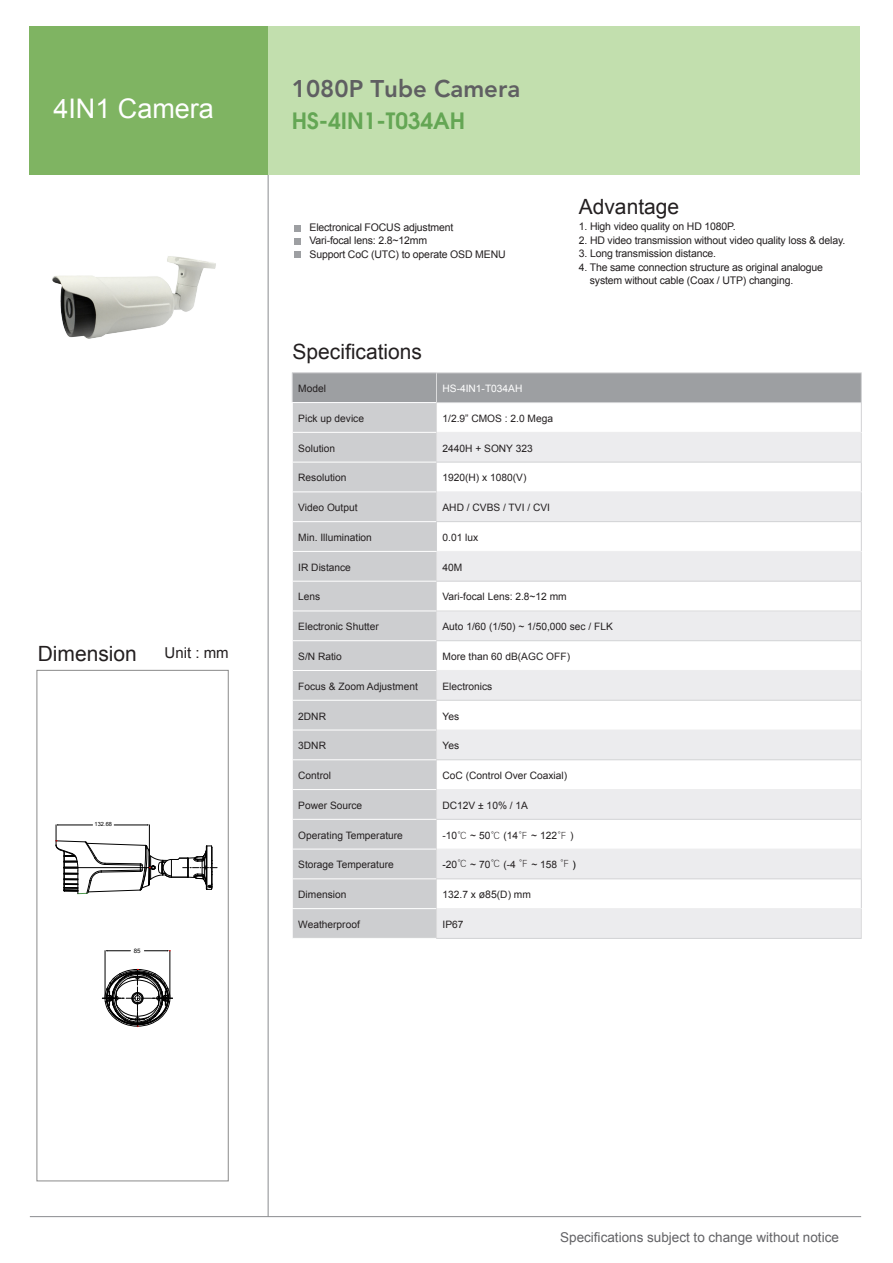
<style>
.page{position:relative;width:893px;height:1263px;background:#fff}
.page>*{position:absolute;margin:0;border:0;box-sizing:border-box;transform-origin:0 0}
.t1{font:27px "Arial";color:#fff}
.t2{font:800 24px "Avenir";color:#5f5f62}
.t3{font:600 22.5px "Avant Garde";color:#64a654}
.t4{font:21px "Arial";color:#231f20}
.t5{font:15px "Arial";color:#231f20}
.t6{font:13.5px "Arial";color:#636366}
.t7{font:10.5px/13.5px "Arial";letter-spacing:-.015em;color:#231f20}
.t8{font:10.2px "Arial";color:#231f20}
.t9{font:10.2px "Arial";color:#fff}
.t10{font:6.15px "Arial";color:#000}
.t11{font:5.7px "Arial";color:#000}
.s1{font-family:"DF Li Hei Lt WIN BF"}
.s2{color:#000}
.s3{font-size:10.5px}
</style>
<div class="page">
<hr style="left:268px;top:175px;width:1px;height:1042px;background:#8a8c8f">
<hr style="left:30px;top:1216px;width:831px;height:1px;background:#8a8c8f">
<div style="left:29px;top:27px;width:242px;height:148px;background:#7fb462"></div>
<div style="left:268px;top:27px;width:592px;height:148px;background:#c2dfae"></div>
<div style="left:293px;top:582px;width:143px;height:326px;background:#cdced0"></div>
<div style="left:437px;top:610px;width:424px;height:328px;background:#ececee"></div>
<svg style="left:437px;top:641px;width:424px;height:267px"></svg>
<div style="left:292px;top:909px;width:144px;height:29px;background:#cdced0"></div>
<hr style="left:292px;top:372px;width:144px;height:1px;background:#d1d2d4">
<svg style="left:292px;top:909px;width:1px;height:29px"></svg>
<hr style="left:293px;top:611px;width:143px;height:1px;background:#fff">
<hr style="left:293px;top:640px;width:143px;height:1px;background:#fff">
<hr style="left:293px;top:670px;width:143px;height:1px;background:#fff">
<hr style="left:293px;top:700px;width:143px;height:1px;background:#fff">
<hr style="left:293px;top:759px;width:143px;height:1px;background:#fff">
<hr style="left:293px;top:730px;width:143px;height:1px;background:#fff">
<hr style="left:293px;top:789px;width:143px;height:1px;background:#fff">
<hr style="left:293px;top:819px;width:143px;height:1px;background:#fff">
<hr style="left:293px;top:849px;width:143px;height:1px;background:#fff">
<hr style="left:293px;top:878px;width:143px;height:1px;background:#fff">
<hr style="left:436px;top:372px;width:426px;height:1px;background:#dcdcdd">
<hr style="left:861px;top:611px;width:1px;height:30px;background:#dcdcdd">
<svg style="left:861px;top:641px;width:1px;height:29px"></svg>
<hr style="left:861px;top:700px;width:1px;height:30px;background:#dcdcdd">
<svg style="left:861px;top:760px;width:1px;height:29px"></svg>
<hr style="left:861px;top:789px;width:1px;height:30px;background:#dcdcdd">
<hr style="left:861px;top:819px;width:1px;height:30px;background:#dcdcdd">
<hr style="left:861px;top:670px;width:1px;height:30px;background:#dcdcdd">
<hr style="left:436px;top:730px;width:1px;height:30px;background:#dcdcdd">
<hr style="left:437px;top:730px;width:424px;height:1px;background:#ededee">
<hr style="left:861px;top:730px;width:1px;height:30px;background:#dcdcdd">
<hr style="left:437px;top:759px;width:424px;height:1px;background:#d1d2d4">
<hr style="left:436px;top:670px;width:1px;height:30px;background:#dcdcdd">
<svg style="left:436px;top:641px;width:1px;height:29px"></svg>
<hr style="left:436px;top:611px;width:1px;height:30px;background:#dcdcdd">
<hr style="left:437px;top:640px;width:424px;height:1px;background:#d1d2d4">
<svg style="left:861px;top:849px;width:1px;height:89px"></svg>
<hr style="left:436px;top:581px;width:1px;height:30px;background:#dcdcdd">
<hr style="left:437px;top:581px;width:425px;height:1px;background:#d1d2d4">
<hr style="left:861px;top:581px;width:1px;height:30px;background:#d1d2d4">
<hr style="left:436px;top:700px;width:1px;height:30px;background:#dcdcdd">
<svg style="left:436px;top:760px;width:1px;height:29px"></svg>
<hr style="left:436px;top:819px;width:1px;height:30px;background:#dcdcdd">
<hr style="left:436px;top:879px;width:1px;height:30px;background:#dcdcdd">
<hr style="left:437px;top:700px;width:424px;height:1px;background:#d1d2d4">
<hr style="left:436px;top:789px;width:1px;height:30px;background:#dcdcdd">
<hr style="left:437px;top:819px;width:424px;height:1px;background:#d1d2d4">
<hr style="left:436px;top:849px;width:1px;height:30px;background:#dcdcdd">
<hr style="left:437px;top:878px;width:425px;height:1px;background:#d1d2d4">
<svg style="left:436px;top:909px;width:1px;height:29px"></svg>
<hr style="left:436px;top:938px;width:426px;height:1px;background:#d1d2d4">
<hr style="left:437px;top:670px;width:424px;height:1px;background:#ededee">
<hr style="left:436px;top:611px;width:426px;height:1px;background:#dcdcdd">
<hr style="left:437px;top:789px;width:424px;height:1px;background:#ededee">
<hr style="left:437px;top:849px;width:424px;height:1px;background:#ededee">
<hr style="left:437px;top:908px;width:425px;height:1px;background:#ededee">
<svg style="left:292px;top:373px;width:570px;height:208px"></svg>
<hr style="left:436px;top:521px;width:426px;height:1px;background:#d1d2d4">
<div style="left:294px;top:251px;width:7px;height:7px;background:#9d9fa2"></div>
<div style="left:294px;top:238px;width:7px;height:7px;background:#9d9fa2"></div>
<div style="left:294px;top:225px;width:7px;height:6px;background:#9d9fa2"></div>
<img style="left:52px;top:256px;width:164px;height:83px">
<hr style="left:105px;top:951px;width:1px;height:47px;background:#000">
<hr style="left:170px;top:951px;width:1px;height:47px;background:#000">
<svg style="left:102px;top:969px;width:71px;height:58px"></svg>
<svg style="left:106px;top:950px;width:24px;height:1px"></svg>
<svg style="left:144px;top:950px;width:26px;height:1px"></svg>
<svg style="left:56px;top:824px;width:161px;height:70px"></svg>
<h1 class="t1" style="left:53px;top:91px;width:162px">4IN1 Camera</h1>
<h3 class="t4" style="left:38px;top:640px;width:101px">Dimension</h3>
<h3 class="t5" style="left:165px;top:643px;width:66px">Unit : mm</h3>
<p class="t11" style="left:95px;top:821px;width:19px">132.68</p>
<p class="t10" style="left:134px;top:946px;width:8px">85</p>
<h2 class="t2" style="left:292px;top:74px;width:230px">1080P Tube Camera</h2>
<h3 class="t3" style="left:292px;top:105px;width:175px">HS-4IN1-T034AH</h3>
<p class="t7" style="left:309px;top:221px;width:198px">Electronical FOCUS adjustment<br>Vari-focal lens: 2.8~12mm<br>Support CoC (UTC) to operate OSD MENU</p>
<h3 class="t4" style="left:293px;top:338px;width:131px">Specifications</h3>
<h3 class="t4" style="left:579px;top:193px;width:102px">Advantage</h3>
<p class="t7" style="left:579px;top:220px;width:158px">1. High video quality on HD 1080P.</p>
<p class="t7" style="left:579px;top:234px;width:268px">2. HD video transmission without video quality loss &amp; delay.</p>
<p class="t7" style="left:579px;top:247px;width:139px">3. Long transmission distance.</p>
<p class="t7" style="left:590px;top:261px;width:235px;text-indent:-11px">4. The same connection structure as original analogue system without cable (Coax / UTP) changing.</p>
<p class="t8" style="left:298px;top:382px;width:29px">Model</p>
<p class="t9" style="left:442px;top:382px;width:81px">HS-4IN1-T034AH</p>
<p class="t8" style="left:298px;top:412px;width:67px">Pick up device</p>
<p class="t8" style="left:442px;top:412px;width:112px">1/2.9” CMOS : 2.0 Mega</p>
<p class="t8" style="left:298px;top:441px;width:38px">Solution</p>
<p class="t8" style="left:442px;top:441px;width:92px">2440H + SONY 323</p>
<p class="t8" style="left:298px;top:471px;width:50px">Resolution</p>
<p class="t8" style="left:442px;top:471px;width:85px">1920(H) x 1080(V)</p>
<p class="t8" style="left:298px;top:501px;width:61px">Video Output</p>
<p class="t8" style="left:442px;top:501px;width:109px">AHD / CVBS / TVI / CVI</p>
<p class="t8" style="left:298px;top:531px;width:75px">Min. Illumination</p>
<p class="t8" style="left:442px;top:531px;width:37px">0.01 lux</p>
<p class="t8" style="left:298px;top:560px;width:54px">IR Distance</p>
<p class="t8" style="left:442px;top:560px;width:21px">40M</p>
<p class="t8" style="left:298px;top:590px;width:24px">Lens</p>
<p class="t8" style="left:442px;top:590px;width:126px">Vari-focal Lens: 2.8~12 mm</p>
<p class="t8" style="left:298px;top:620px;width:82px">Electronic Shutter</p>
<p class="t8" style="left:442px;top:620px;width:172px">Auto 1/60 (1/50) ~ 1/50,000 sec / FLK</p>
<p class="t8" style="left:298px;top:650px;width:45px">S/N Ratio</p>
<p class="t8" style="left:442px;top:650px;width:129px">More than 60 dB(AGC OFF)</p>
<p class="t8" style="left:298px;top:679px;width:121px">Focus &amp; Zoom Adjustment</p>
<p class="t8" style="left:442px;top:679px;width:51px">Electronics</p>
<p class="t8" style="left:298px;top:709px;width:29px">2DNR</p>
<p class="t8" style="left:442px;top:709px;width:18px">Yes</p>
<p class="t8" style="left:298px;top:739px;width:29px">3DNR</p>
<p class="t8" style="left:442px;top:739px;width:18px">Yes</p>
<p class="t8" style="left:298px;top:769px;width:34px">Control</p>
<p class="t8" style="left:442px;top:769px;width:126px">CoC (Control Over Coaxial)</p>
<p class="t8" style="left:298px;top:798px;width:66px">Power Source</p>
<p class="t8" style="left:442px;top:798px;width:87px">DC12V ± 10% / 1A</p>
<p class="t8" style="left:298px;top:828px;width:106px">Operating Temperature</p>
<p class="t8" style="left:442px;top:828px;width:132px">-10<span class="s1">℃</span> ~ 50<span class="s1">℃</span> (14<span class="s1">℉</span> ~ 122<span class="s1">℉</span> )</p>
<p class="t8" style="left:298px;top:858px;width:97px">Storage Temperature</p>
<p class="t8" style="left:442px;top:857px;width:135px"><span class="s2">-</span>20<span class="s1">℃</span> ~ 70<span class="s1">℃</span> (-4 <span class="s1">℉</span> ~ 158 <span class="s1">℉</span> <span class="s2">)</span></p>
<p class="t8" style="left:298px;top:888px;width:50px">Dimension</p>
<p class="t8" style="left:442px;top:888px;width:90px">132.7 x <span class="s3">ø85</span>(D) mm</p>
<p class="t8" style="left:298px;top:918px;width:63px">Weatherproof</p>
<p class="t8" style="left:442px;top:918px;width:22px">IP67</p>
<h3 class="t6" style="left:560px;top:1228px;width:280px">Specifications subject to change without notice</h3>
</div>
